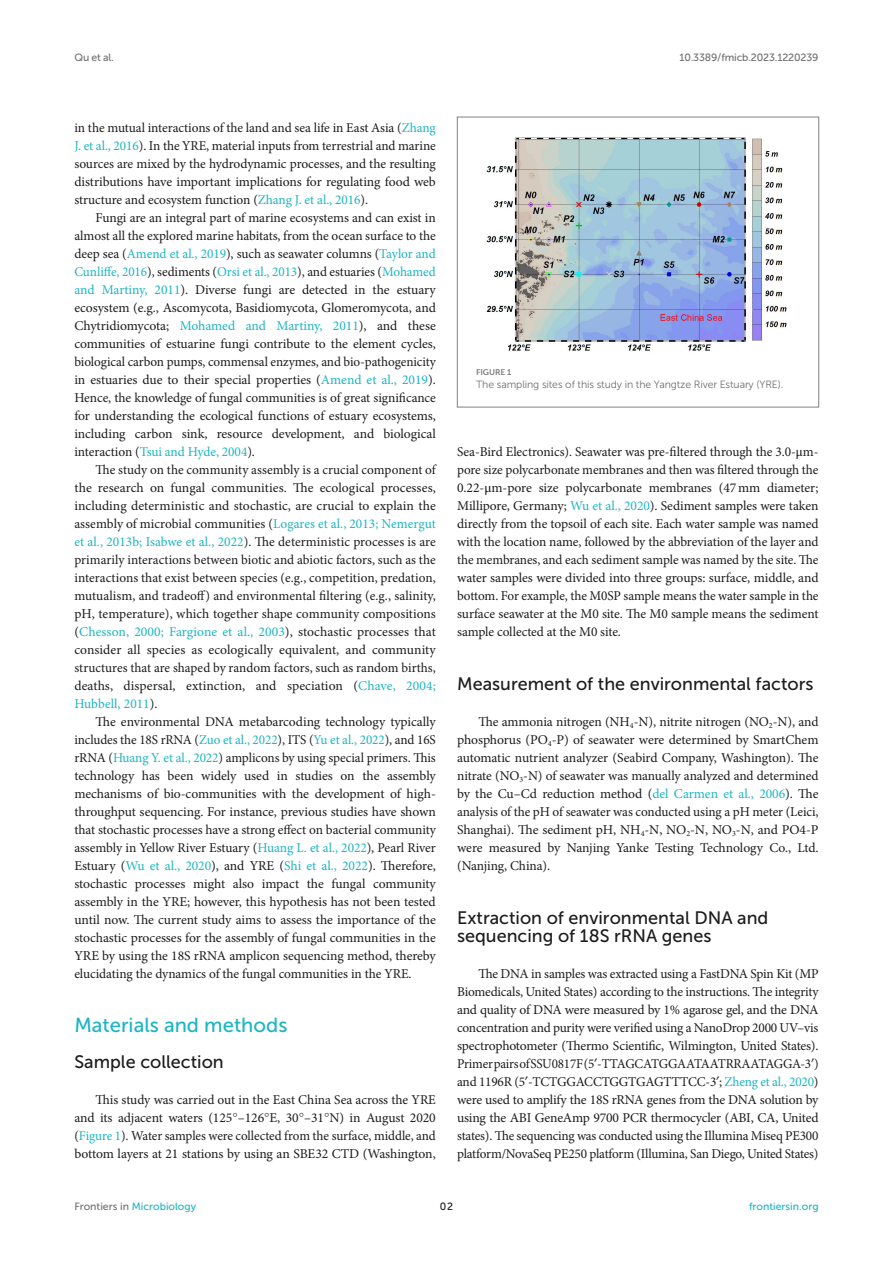
<style>
.page{position:relative;width:893px;height:1263px;background:#fff}
.page>*{position:absolute;margin:0;border:0;box-sizing:border-box;transform-origin:0 0}
.HEAD_1{font:20.25px "Museo Sans 500";color:#1db5c3}
.HEAD_2{font:18px/18px "Museo Sans 500";color:#1b1c1b}
.HEAD_2_after_HEAD_1{font:18px "Museo Sans 500";color:#1b1c1b}
.TEXT{font:13.5px/18px "Minion Pro";letter-spacing:-.005em;color:#1b1c1b;text-align:justify}
.TEXT_FLUSH{font:13.5px/18px "Minion Pro";letter-spacing:-.01em;color:#1b1c1b;text-align:justify}
.FIG_LEG{font:10.5px "Museo Sans 300";letter-spacing:-.01em;color:#706f70}
.t1{font:10.5px "Museo Sans 500";color:#1db5c3}
.t2{font:10.5px "Museo Sans 500";letter-spacing:-.015em;color:#706f70}
.t3{font:10.5px "Museo Sans 500";color:#1b1c1b}
.FIG_HD{font:8.25px "Museo Sans 700";letter-spacing:-.01em;color:#7e7f7f}
.s1{color:#1db5c3}
.s2{font-family:"STIX"}
.s3{font-family:"STIX General"}
.s4{font-family:"Gentium Plus"}
.s5{color:#706f70}
</style>
<div class="page">
<img style="left:486px;top:137px;width:302px;height:214px">
<div style="left:457px;top:117px;width:362px;height:290px;border:1px solid #808285"></div>
<p class="t2" style="left:74px;top:51px;width:41px">Qu et al.</p>
<p class="t2" style="left:679px;top:51px;width:141px">10.3389/fmicb.2023.1220239</p>
<p class="TEXT_FLUSH" style="left:74px;top:119px;width:363px">in the mutual interactions of the land and sea life in East Asia (<span class="s1">Zhang J. et al., 2016</span>). In the YRE, material inputs from terrestrial and marine sources are mixed by the hydrodynamic processes, and the resulting distributions have important implications for regulating food web structure and ecosystem function (<span class="s1">Zhang J. et al., 2016</span>).</p>
<p class="TEXT" style="left:74px;top:209px;width:363px;text-indent:21px">Fungi are an integral part of marine ecosystems and can exist in almost all the explored marine habitats, from the ocean surface to the deep sea (<span class="s1">Amend et al., 2019</span>), such as seawater columns (<span class="s1">Taylor and Cunliffe, 2016</span>), sediments (<span class="s1">Orsi et al., 2013</span>), and estuaries (<span class="s1">Mohamed and Martiny, 2011</span>). Diverse fungi are detected in the estuary ecosystem (e.g., Ascomycota, Basidiomycota, Glomeromycota, and Chytridiomycota; <span class="s1">Mohamed and Martiny, 2011</span>), and these communities of estuarine fungi contribute to the element cycles, biological carbon pumps, commensal enzymes, and bio-pathogenicity in estuaries due to their special properties (<span class="s1">Amend et al., 2019</span>).<br>Hence, the knowledge of fungal communities is of great significance for understanding the ecological functions of estuary ecosystems, including carbon sink, resource development, and biological interaction (<span class="s1">Tsui and Hyde, 2004</span>).</p>
<p class="TEXT" style="left:74px;top:461px;width:363px;text-indent:21px">The study on the community assembly is a crucial component of the research on fungal communities. The ecological processes, including deterministic and stochastic, are crucial to explain the assembly of microbial communities (<span class="s1">Logares et al., 2013; Nemergut et al., 2013b; Isabwe et al., 2022</span>). The deterministic processes is are primarily interactions between biotic and abiotic factors, such as the interactions that exist between species (e.g., competition, predation, mutualism, and tradeoff) and environmental filtering (e.g., salinity, pH, temperature), which together shape community compositions (<span class="s1">Chesson, 2000; Fargione et al., 2003</span>), stochastic processes that consider all species as ecologically equivalent, and community structures that are shaped by random factors, such as random births, deaths, dispersal, extinction, and speciation (<span class="s1">Chave, 2004; Hubbell, 2011</span>).</p>
<p class="TEXT" style="left:74px;top:713px;width:363px;text-indent:21px">The environmental DNA metabarcoding technology typically includes the 18S rRNA (<span class="s1">Zuo et al., 2022</span>), ITS (<span class="s1">Yu et al., 2022</span>), and 16S rRNA (<span class="s1">Huang Y. et al., 2022</span>) amplicons by using special primers. This technology has been widely used in studies on the assembly mechanisms of bio-communities with the development of high&shy;throughput sequencing. For instance, previous studies have shown that stochastic processes have a strong effect on bacterial community assembly in Yellow River Estuary (<span class="s1">Huang L. et al., 2022</span>), Pearl River Estuary (<span class="s1">Wu et al., 2020</span>), and YRE (<span class="s1">Shi et al., 2022</span>). Therefore, stochastic processes might also impact the fungal community assembly in the YRE; however, this hypothesis has not been tested until now. The current study aims to assess the importance of the stochastic processes for the assembly of fungal communities in the YRE by using the 18S rRNA amplicon sequencing method, thereby elucidating the dynamics of the fungal communities in the YRE.</p>
<p class="HEAD_1" style="left:74px;top:1014px;width:214px">Materials and methods</p>
<p class="HEAD_2_after_HEAD_1" style="left:74px;top:1052px;width:151px">Sample collection</p>
<p class="TEXT_FLUSH" style="left:74px;top:1091px;width:363px;text-indent:21px">This study was carried out in the East China Sea across the YRE and its adjacent waters (125<span class="s2">°</span>–126<span class="s2">°</span>E, 30<span class="s2">°</span>–31<span class="s2">°</span>N) in August 2020 (<span class="s1">Figure 1</span>). Water samples were collected from the surface, middle, and bottom layers at 21 stations by using an SBE32 CTD (Washington,</p>
<p class="FIG_HD" style="left:476px;top:367px;width:37px">FIGURE 1</p>
<p class="FIG_LEG" style="left:476px;top:379px;width:309px">The sampling sites of this study in the Yangtze River Estuary (YRE).</p>
<p class="TEXT_FLUSH" style="left:457px;top:443px;width:363px">Sea-Bird Electronics). Seawater was pre-filtered through the 3.0-<span class="s3">μ</span>m&shy;pore size polycarbonate membranes and then was filtered through the 0.22-<span class="s3">μ</span>m-pore size polycarbonate membranes (47mm diameter; Millipore, Germany; <span class="s1">Wu et al., 2020</span>). Sediment samples were taken directly from the topsoil of each site. Each water sample was named with the location name, followed by the abbreviation of the layer and the membranes, and each sediment sample was named by the site. The water samples were divided into three groups: surface, middle, and bottom. For example, the M0SP sample means the water sample in the surface seawater at the M0 site. The M0 sample means the sediment sample collected at the M0 site.</p>
<p class="HEAD_2" style="left:457px;top:675px;width:358px">Measurement of the environmental factors</p>
<p class="TEXT_FLUSH" style="left:457px;top:713px;width:363px;text-indent:21px">The ammonia nitrogen (NH<sub>4</sub>-N), nitrite nitrogen (NO<sub>2</sub>-N), and phosphorus (PO<sub>4</sub>-P) of seawater were determined by SmartChem automatic nutrient analyzer (Seabird Company, Washington). The nitrate (NO<sub>3</sub>-N) of seawater was manually analyzed and determined by the Cu–Cd reduction method (<span class="s1">del Carmen et al., 2006</span>). The analysis of the pH of seawater was conducted using a pH meter (Leici, Shanghai). The sediment pH, NH<sub>4</sub>-N, NO<sub>2</sub>-N, NO<sub>3</sub>-N, and PO4-P were measured by Nanjing Yanke Testing Technology Co., Ltd. (Nanjing, China).</p>
<p class="HEAD_2" style="left:457px;top:909px;width:313px">Extraction of environmental DNA and sequencing of 18S rRNA genes</p>
<p class="TEXT_FLUSH" style="left:457px;top:965px;width:363px;text-indent:21px">The DNA in samples was extracted using a FastDNA Spin Kit (MP Biomedicals, United States) according to the instructions. The integrity and quality of DNA were measured by 1% agarose gel, and the DNA concentration and purity were verified using a NanoDrop 2000 UV–vis spectrophotometer (Thermo Scientific, Wilmington, United States).<br>Primer pairs of SSU0817F (5<span class="s4">′</span>-TTAGCATGGAATAATRRAATAGGA-3<span class="s4">′</span>) and 1196R (5<span class="s4">′</span>-TCTGGACCTGGTGAGTTTCC-3<span class="s4">′</span>; <span class="s1">Zheng et al., 2020</span>) were used to amplify the 18S rRNA genes from the DNA solution by using the ABI GeneAmp 9700 PCR thermocycler (ABI, CA, United states). The sequencing was conducted using the Illumina Miseq PE300 platform/NovaSeq PE250 platform (Illumina, San Diego, United States)</p>
<p class="t1" style="left:74px;top:1200px;width:123px"><span class="s5">Frontiers in</span> Microbiology</p>
<p class="t3" style="left:440px;top:1200px;width:15px">02</p>
<p class="t1" style="left:749px;top:1200px;width:71px">frontiersin.org</p>
</div>
